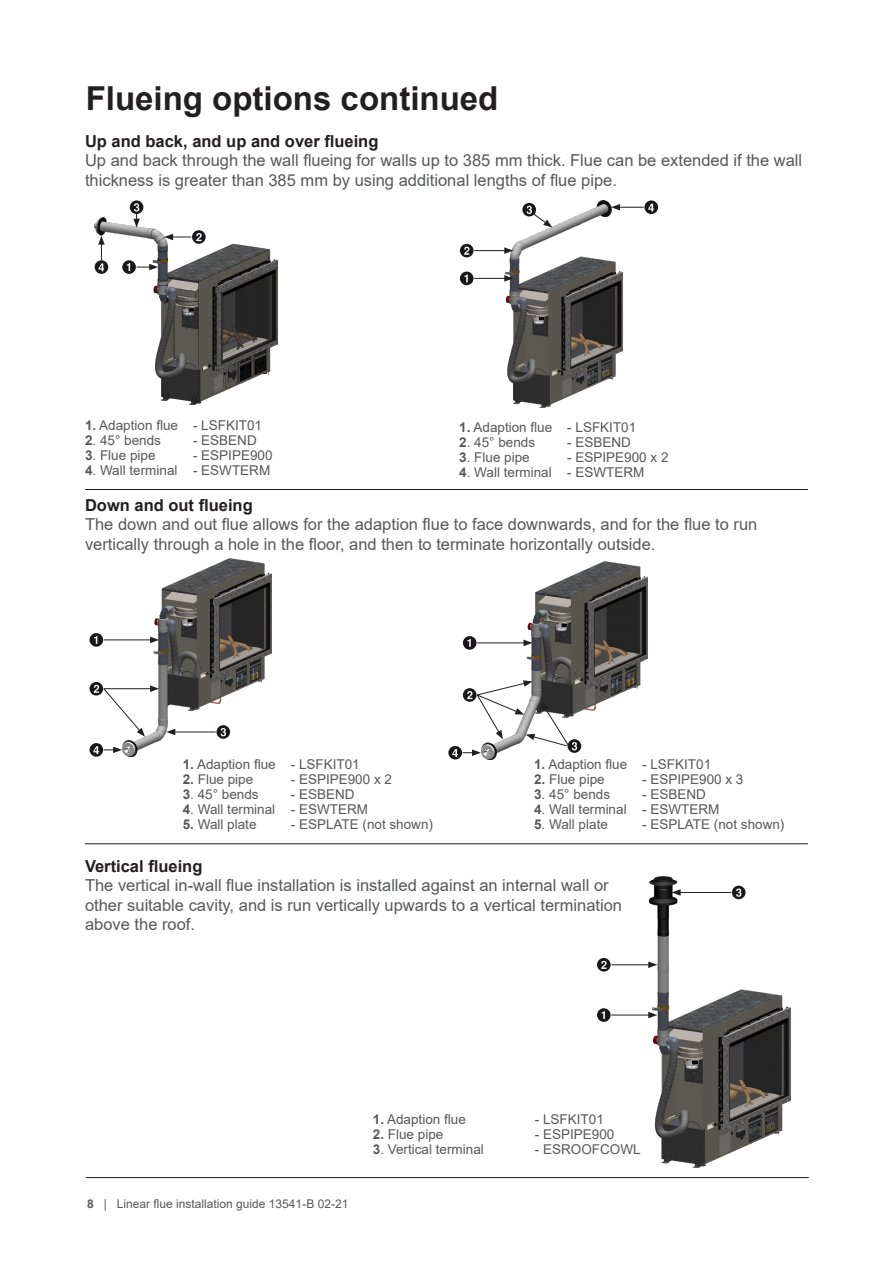
<style>
.page{position:relative;width:893px;height:1263px;background:#fff}
.page>*{position:absolute;margin:0;border:0;box-sizing:border-box;transform-origin:0 0}
._1__page_heading{font:700 33px "Arial";color:#231f20}
.t1{font:16.5px/19.5px "Arial";color:#57585a}
.t2{font:700 16.5px "Arial";color:#231f20}
.t3{font:13.5px "Arial";color:#57585a}
.t4{font:12px "Arial";color:#57585a}
.s1{font-weight:700}
</style>
<div class="page">
<img style="left:95px;top:218px;width:182px;height:187px">
<svg style="left:122px;top:260px;width:36px;height:14px"></svg>
<svg style="left:164px;top:230px;width:42px;height:14px"></svg>
<svg style="left:95px;top:236px;width:13px;height:38px"></svg>
<svg style="left:130px;top:200px;width:13px;height:28px"></svg>
<img style="left:506px;top:200px;width:117px;height:207px">
<svg style="left:460px;top:272px;width:14px;height:13px"></svg>
<svg style="left:460px;top:244px;width:14px;height:13px"></svg>
<hr style="left:474px;top:278px;width:33px;height:1px;background:#231f20">
<svg style="left:504px;top:275px;width:9px;height:7px"></svg>
<hr style="left:474px;top:250px;width:33px;height:1px;background:#231f20">
<svg style="left:504px;top:247px;width:9px;height:7px"></svg>
<svg style="left:522px;top:203px;width:30px;height:24px"></svg>
<svg style="left:611px;top:200px;width:47px;height:14px"></svg>
<hr style="left:85px;top:489px;width:723px;height:1px;background:#231f20">
<img style="left:122px;top:558px;width:150px;height:199px">
<svg style="left:90px;top:633px;width:13px;height:14px"></svg>
<svg style="left:216px;top:725px;width:14px;height:14px"></svg>
<hr style="left:104px;top:640px;width:49px;height:1px;background:#231f20">
<svg style="left:150px;top:637px;width:9px;height:6px"></svg>
<svg style="left:90px;top:682px;width:69px;height:55px"></svg>
<svg style="left:90px;top:743px;width:32px;height:14px"></svg>
<hr style="left:173px;top:732px;width:43px;height:1px;background:#231f20">
<svg style="left:166px;top:729px;width:9px;height:6px"></svg>
<img style="left:481px;top:561px;width:167px;height:187px">
<svg style="left:463px;top:636px;width:13px;height:14px"></svg>
<hr style="left:477px;top:643px;width:49px;height:1px;background:#231f20">
<svg style="left:523px;top:640px;width:9px;height:6px"></svg>
<svg style="left:448px;top:680px;width:133px;height:79px"></svg>
<hr style="left:85px;top:843px;width:723px;height:1px;background:#231f20">
<hr style="left:86px;top:1177px;width:723px;height:1px;background:#231f20">
<img style="left:649px;top:876px;width:141px;height:291px">
<svg style="left:597px;top:1008px;width:14px;height:14px"></svg>
<svg style="left:597px;top:958px;width:14px;height:13px"></svg>
<svg style="left:732px;top:886px;width:13px;height:13px"></svg>
<hr style="left:611px;top:1015px;width:40px;height:1px;background:#231f20">
<svg style="left:648px;top:1012px;width:9px;height:6px"></svg>
<hr style="left:611px;top:964px;width:40px;height:1px;background:#231f20">
<svg style="left:648px;top:961px;width:9px;height:7px"></svg>
<hr style="left:678px;top:892px;width:53px;height:1px;background:#231f20">
<svg style="left:672px;top:889px;width:9px;height:7px"></svg>
<p class="_1__page_heading" style="left:86px;top:75px;width:414px">Flueing options continued</p>
<p class="t2" style="left:85px;top:129px;width:295px">Up and back, and up and over flueing</p>
<p class="t1" style="left:85px;top:151px;width:719px">Up and back through the wall flueing for walls up to 385 mm thick. Flue can be extended if the wall thickness is greater than 385 mm by using additional lengths of flue pipe.</p>
<p class="t3" style="left:85px;top:416px;width:179px"><span class="s1">1.</span> Adaption flue - LSFKIT01</p>
<p class="t3" style="left:85px;top:431px;width:77px"><span class="s1">2</span>. 45° bends</p>
<p class="t3" style="left:193px;top:431px;width:65px">- ESBEND</p>
<p class="t3" style="left:85px;top:446px;width:72px"><span class="s1">3</span>. Flue pipe</p>
<p class="t3" style="left:193px;top:446px;width:81px">- ESPIPE900</p>
<p class="t3" style="left:85px;top:461px;width:187px"><span class="s1">4</span>. Wall terminal - ESWTERM</p>
<p class="t3" style="left:459px;top:418px;width:179px"><span class="s1">1.</span> Adaption flue - LSFKIT01</p>
<p class="t3" style="left:459px;top:433px;width:77px"><span class="s1">2</span>. 45° bends</p>
<p class="t3" style="left:567px;top:433px;width:65px">- ESBEND</p>
<p class="t3" style="left:459px;top:448px;width:72px"><span class="s1">3</span>. Flue pipe</p>
<p class="t3" style="left:567px;top:448px;width:103px">- ESPIPE900 x 2</p>
<p class="t3" style="left:459px;top:463px;width:187px"><span class="s1">4</span>. Wall terminal - ESWTERM</p>
<p class="t2" style="left:85px;top:493px;width:169px">Down and out flueing</p>
<p class="t1" style="left:85px;top:515px;width:674px">The down and out flue allows for the adaption flue to face downwards, and for the flue to run vertically through a hole in the floor, and then to terminate horizontally outside.</p>
<p class="t3" style="left:183px;top:755px;width:179px"><span class="s1">1.</span> Adaption flue - LSFKIT01</p>
<p class="t3" style="left:183px;top:770px;width:72px"><span class="s1">2.</span> Flue pipe</p>
<p class="t3" style="left:291px;top:770px;width:103px">- ESPIPE900 x 2</p>
<p class="t3" style="left:183px;top:785px;width:77px"><span class="s1">3</span>. 45° bends</p>
<p class="t3" style="left:291px;top:785px;width:65px">- ESBEND</p>
<p class="t3" style="left:183px;top:800px;width:187px"><span class="s1">4</span>. Wall terminal - ESWTERM</p>
<p class="t3" style="left:183px;top:815px;width:75px"><span class="s1">5.</span> Wall plate</p>
<p class="t3" style="left:291px;top:815px;width:144px">- ESPLATE (not shown)</p>
<p class="t3" style="left:534px;top:755px;width:179px"><span class="s1">1.</span> Adaption flue - LSFKIT01</p>
<p class="t3" style="left:534px;top:770px;width:72px"><span class="s1">2.</span> Flue pipe</p>
<p class="t3" style="left:642px;top:770px;width:103px">- ESPIPE900 x 3</p>
<p class="t3" style="left:534px;top:785px;width:77px"><span class="s1">3</span>. 45° bends</p>
<p class="t3" style="left:642px;top:785px;width:65px">- ESBEND</p>
<p class="t3" style="left:534px;top:800px;width:187px"><span class="s1">4</span>. Wall terminal - ESWTERM</p>
<p class="t3" style="left:534px;top:815px;width:75px"><span class="s1">5</span>. Wall plate</p>
<p class="t3" style="left:642px;top:815px;width:144px">- ESPLATE (not shown)</p>
<p class="t2" style="left:85px;top:854px;width:119px">Vertical flueing</p>
<p class="t1" style="left:85px;top:876px;width:539px">The vertical in-wall flue installation is installed against an internal wall or other suitable cavity, and is run vertically upwards to a vertical termination above the roof.</p>
<p class="t4" style="left:87px;top:1195px;width:263px"><span class="s1">8</span> | Linear flue installation guide 13541-B 02-21</p>
<p class="t3" style="left:373px;top:1110px;width:95px"><span class="s1">1.</span> Adaption flue</p>
<p class="t3" style="left:535px;top:1110px;width:71px">- LSFKIT01</p>
<p class="t3" style="left:373px;top:1125px;width:72px"><span class="s1">2.</span> Flue pipe</p>
<p class="t3" style="left:535px;top:1125px;width:81px">- ESPIPE900</p>
<p class="t3" style="left:373px;top:1140px;width:113px"><span class="s1">3</span>. Vertical terminal</p>
<p class="t3" style="left:535px;top:1140px;width:107px">- ESROOFCOWL</p>
</div>
